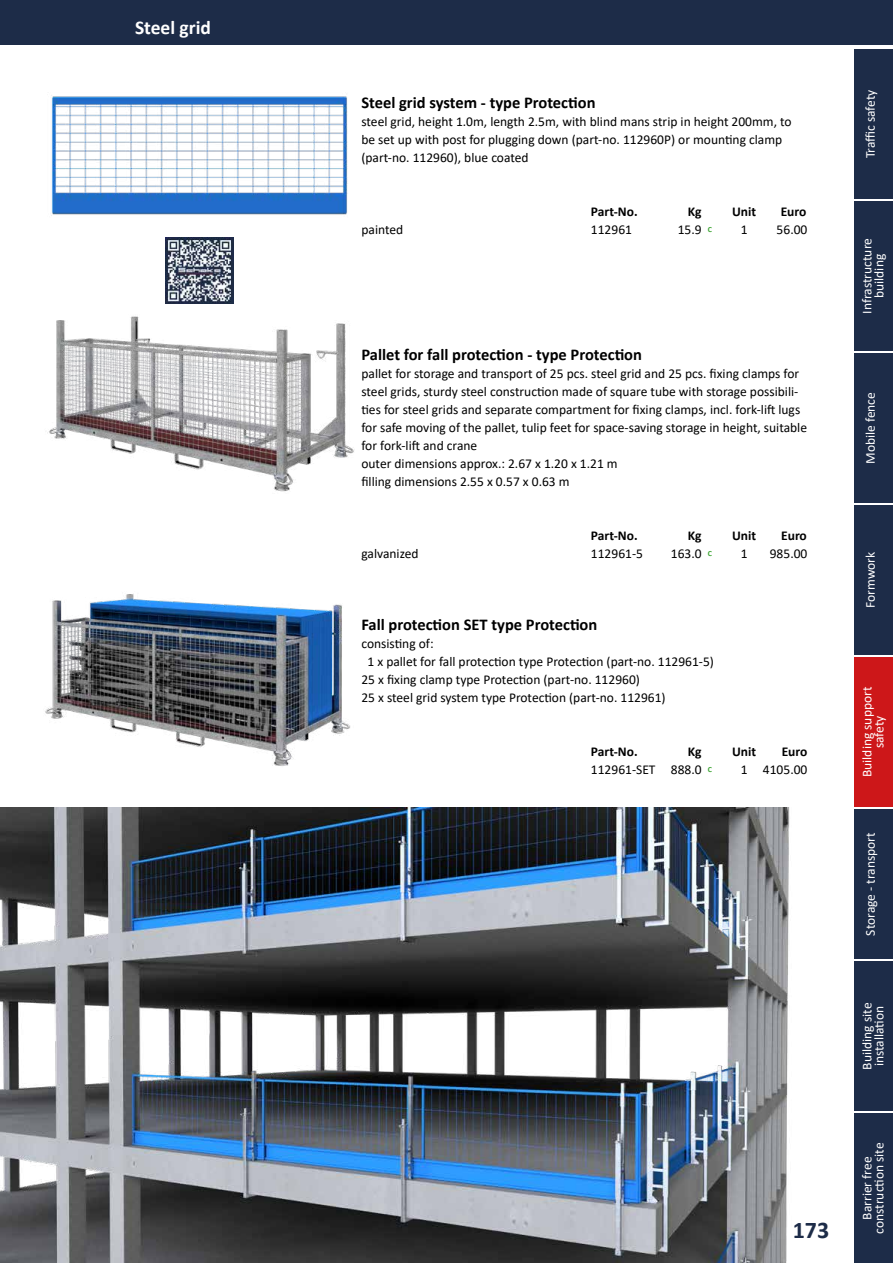
<style>
.page{position:relative;width:893px;height:1263px;background:#fff}
.page>*{position:absolute;margin:0;border:0;box-sizing:border-box;transform-origin:0 0}
.t1{font:700 24px "Calibri";color:#1d2c48}
.t2{font:700 19.5px "Calibri";color:#fff}
.t3{font:700 16.5px "Calibri";color:#000}
.t4{font:13.5px/18px "Calibri";color:#000}
.t5{font:13.5px/12px "Calibri";color:#fff;text-align:center}
.t6{font:700 13.5px "Calibri";color:#000}
.t7{font:700 7.8px "Calibri";color:#3fa535}
</style>
<div class="page">
<img style="left:51px;top:95px;width:297px;height:121px">
<img style="left:0;top:807px;width:855px;height:456px">
<img style="left:45px;top:594px;width:306px;height:172px">
<img style="left:47px;top:316px;width:307px;height:176px">
<img style="left:166px;top:237px;width:68px;height:66px">
<div style="left:855px;top:49px;width:38px;height:150px;background:#1d2c48"></div>
<div style="left:855px;top:201px;width:38px;height:150px;background:#1d2c48"></div>
<div style="left:855px;top:353px;width:38px;height:150px;background:#1d2c48"></div>
<div style="left:855px;top:505px;width:38px;height:150px;background:#1d2c48"></div>
<div style="left:855px;top:657px;width:38px;height:150px;background:#cd1719"></div>
<div style="left:855px;top:809px;width:38px;height:150px;background:#1d2c48"></div>
<div style="left:855px;top:961px;width:38px;height:150px;background:#1d2c48"></div>
<div style="left:855px;top:1113px;width:38px;height:150px;background:#1d2c48"></div>
<div style="left:0;top:0;width:893px;height:45px;background:#1d2c48"></div>
<h2 class="t2" style="left:135px;top:14px;width:77px">Steel grid</h2>
<p class="t3" style="left:361px;top:91px;width:236px">Steel grid system - type Protection</p>
<p class="t4" style="left:361px;top:112px;width:432px">steel grid, height 1.0m, length 2.5m, with blind mans strip in height 200mm, to be set up with post for plugging down (part-no. 112960P) or mounting clamp (part-no. 112960), blue coated</p>
<p class="t6" style="left:591px;top:202px;width:48px">Part-No.</p>
<p class="t6" style="left:688px;top:202px;width:15px">Kg</p>
<p class="t6" style="left:732px;top:202px;width:26px">Unit</p>
<p class="t4" style="left:361px;top:220px;width:43px">painted</p>
<p class="t4" style="left:591px;top:220px;width:43px">112961</p>
<p class="t4" style="left:678px;top:220px;width:25px">15.9</p>
<p class="t4" style="left:741px;top:220px;width:8px">1</p>
<p class="t7" style="left:708px;top:224px;width:6px">C</p>
<p class="t6" style="left:781px;top:202px;width:27px">Euro</p>
<p class="t4" style="left:777px;top:220px;width:32px">56.00</p>
<p class="t3" style="left:361px;top:343px;width:282px">Pallet for fall protection - type Protection</p>
<p class="t4" style="left:361px;top:364px;width:447px">pallet for storage and transport of 25 pcs. steel grid and 25 pcs. fixing clamps for steel grids, sturdy steel construction made of square tube with storage possibili&shy;ties for steel grids and separate compartment for fixing clamps, incl. fork-lift lugs for safe moving of the pallet, tulip feet for space-saving storage in height, suitable for fork-lift and crane<br>outer dimensions approx.: 2.67 x 1.20 x 1.21 m<br>filling dimensions 2.55 x 0.57 x 0.63 m</p>
<p class="t6" style="left:591px;top:526px;width:48px">Part-No.</p>
<p class="t6" style="left:688px;top:526px;width:15px">Kg</p>
<p class="t6" style="left:732px;top:526px;width:26px">Unit</p>
<p class="t4" style="left:361px;top:544px;width:59px">galvanized</p>
<p class="t4" style="left:591px;top:544px;width:54px">112961-5</p>
<p class="t4" style="left:671px;top:544px;width:32px">163.0</p>
<p class="t4" style="left:741px;top:544px;width:8px">1</p>
<p class="t7" style="left:708px;top:548px;width:6px">C</p>
<p class="t6" style="left:781px;top:526px;width:27px">Euro</p>
<p class="t4" style="left:770px;top:544px;width:39px">985.00</p>
<p class="t3" style="left:361px;top:613px;width:237px">Fall protection SET type Protection</p>
<p class="t4" style="left:361px;top:634px;width:74px">consisting of:</p>
<p class="t4" style="left:368px;top:652px;width:348px">1 x pallet for fall protection type Protection (part-no. 112961-5)</p>
<p class="t4" style="left:361px;top:670px;width:280px">25 x fixing clamp type Protection (part-no. 112960)</p>
<p class="t4" style="left:361px;top:688px;width:306px">25 x steel grid system type Protection (part-no. 112961)</p>
<p class="t6" style="left:591px;top:742px;width:48px">Part-No.</p>
<p class="t6" style="left:688px;top:742px;width:15px">Kg</p>
<p class="t6" style="left:732px;top:742px;width:26px">Unit</p>
<p class="t4" style="left:591px;top:760px;width:112px">112961-SET 888.0</p>
<p class="t4" style="left:741px;top:760px;width:8px">1</p>
<p class="t6" style="left:782px;top:742px;width:27px">Euro</p>
<p class="t4" style="left:763px;top:760px;width:46px">4105.00</p>
<p class="t7" style="left:708px;top:764px;width:6px">C</p>
<h1 class="t1" style="left:793px;top:1213px;width:38px">173</h1>
<p class="t5" style="left:864px;top:158px;width:70px;rotate:-90deg">Traffic safety</p>
<p class="t5" style="left:861px;top:314px;width:77px;rotate:-90deg">Infrastructure building</p>
<p class="t5" style="left:864px;top:464px;width:73px;rotate:-90deg">Mobile fence</p>
<p class="t5" style="left:864px;top:608px;width:58px;rotate:-90deg">Formwork</p>
<p class="t5" style="left:861px;top:777px;width:92px;rotate:-90deg">Building support safety</p>
<p class="t5" style="left:864px;top:935px;width:105px;rotate:-90deg">Storage - transport</p>
<p class="t5" style="left:861px;top:1069px;width:68px;text-align:left;rotate:-90deg">Building site installation</p>
<p class="t5" style="left:861px;top:1234px;width:93px;rotate:-90deg">Barrier free construction site</p>
</div>
